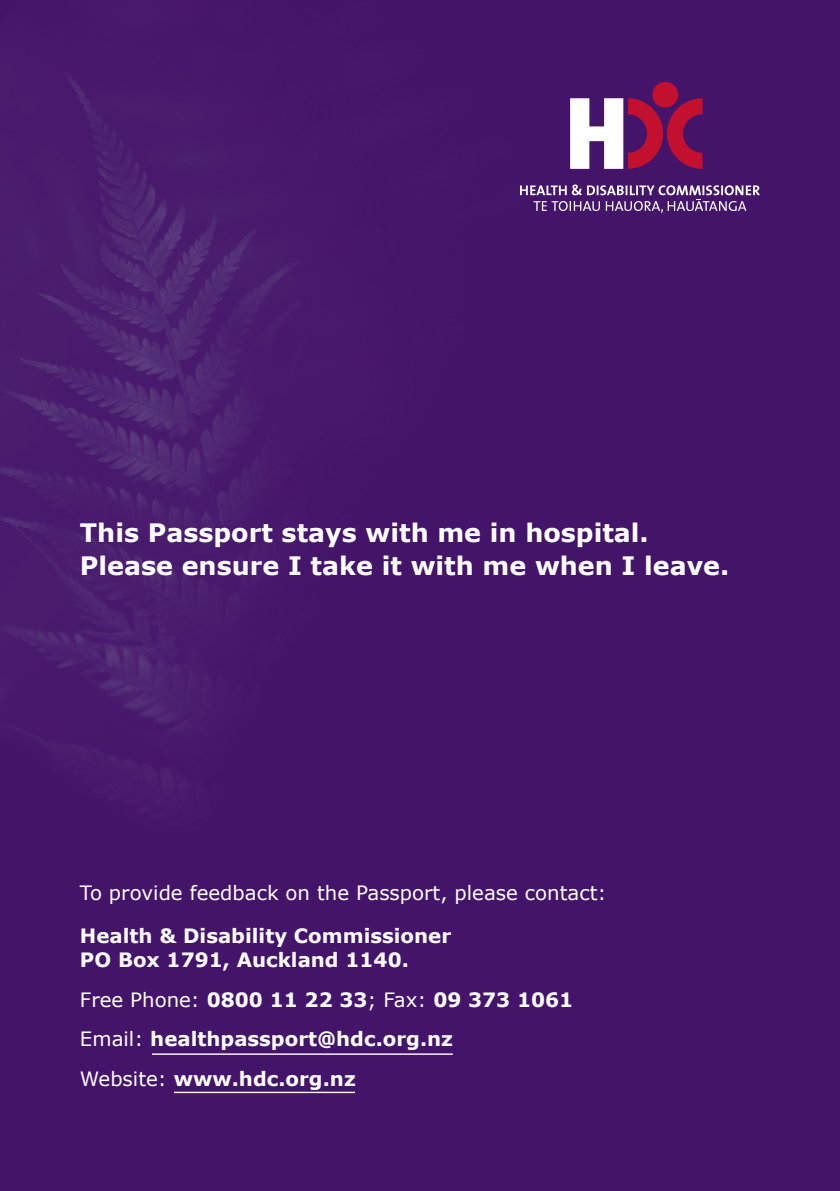
<style>
.page{position:relative;width:840px;height:1191px;background:#fff}
.page>*{position:absolute;margin:0;border:0;box-sizing:border-box;transform-origin:0 0}
.t1{font:700 25.4px/33.8px "Verdana";color:#fff}
.Body_Copy{font:700 19.8px/23.6px "Verdana";color:#fff}
.H1_-_Centered{font:19.8px "Verdana";color:#fff}
.s1{font-weight:400}
</style>
<div class="page">
<img style="left:0;top:0;width:839px;height:1191px">
<svg style="left:569px;top:98px;width:133px;height:71px"></svg>
<div style="left:652px;top:82px;width:25px;height:26px;background:#c3102f;border-radius:50%"></div>
<svg style="left:519px;top:184px;width:240px;height:29px;background:#714c8e"></svg>
<hr style="left:174px;top:1091px;width:181px;height:2px;background:#fff">
<hr style="left:152px;top:1053px;width:300px;height:1px;background:#fff">
<p class="t1" style="left:80px;top:515px;width:650px">This Passport stays with me in hospital.<br>Please ensure I take it with me when I leave.</p>
<p class="H1_-_Centered" style="left:80px;top:880px;width:527px">To provide feedback on the Passport, please contact:</p>
<p class="Body_Copy" style="left:80px;top:924px;width:372px">Health &amp; Disability Commissioner<br>PO Box 1791, Auckland 1140.</p>
<p class="Body_Copy" style="left:80px;top:988px;width:494px"><span class="s1">Free Phone:</span> 0800 11 22 33<span class="s1">; Fax:</span> 09 373 1061</p>
<p class="Body_Copy" style="left:80px;top:1027px;width:374px"><span class="s1">Email:</span> healthpassport@hdc.org.nz</p>
<p class="Body_Copy" style="left:80px;top:1067px;width:277px"><span class="s1">Website:</span> www.hdc.org.nz</p>
</div>
